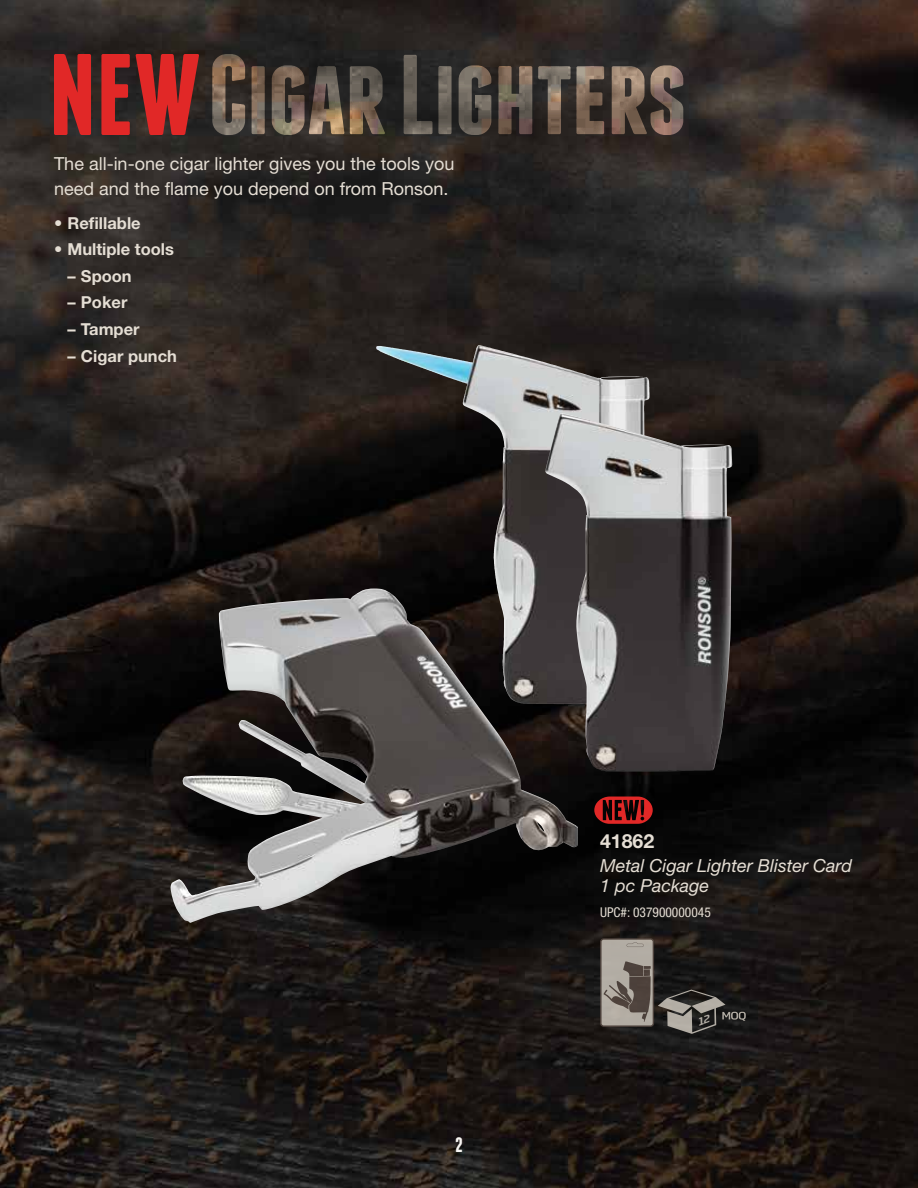
<style>
.page{position:relative;width:918px;height:1188px;background:#fff}
.page>*{position:absolute;margin:0;border:0;box-sizing:border-box;transform-origin:0 0}
.t1{font:700 21px "Franchise Free";color:#f8f6f3}
.t2{font:700 19.5px "Helvetica Neue";color:#e5ded4}
.t3{font:18px/25.5px "Helvetica Neue";color:#e5ded4}
.t4{font:italic 18px/20.2px "Helvetica Neue";color:#e5ded4}
.t5{font:700 16.5px "Helvetica Neue";color:#e5ded4}
.t6{font:condensed 13.5px "Helvetica Neue";color:#e5ded4}
</style>
<div class="page">
<img style="left:0;top:0;width:918px;height:1188px">
<img style="left:170px;top:591px;width:393px;height:332px">
<img style="left:401px;top:345px;width:78px;height:17px">
<img style="left:545px;top:413px;width:187px;height:359px">
<svg style="left:594px;top:797px;width:59px;height:27px;background:#7b1717"></svg>
<svg style="left:212px;top:54px;width:33px;height:81px;background:#6c5b4e"></svg>
<svg style="left:252px;top:66px;width:13px;height:68px"></svg>
<svg style="left:272px;top:65px;width:113px;height:70px;background:#615448"></svg>
<svg style="left:404px;top:55px;width:29px;height:79px;background:#46423e"></svg>
<svg style="left:438px;top:66px;width:14px;height:68px"></svg>
<svg style="left:459px;top:65px;width:32px;height:70px;background:#5f574f"></svg>
<svg style="left:498px;top:66px;width:34px;height:68px;background:#66574d"></svg>
<svg style="left:538px;top:66px;width:66px;height:68px;background:#5f5248"></svg>
<svg style="left:612px;top:65px;width:71px;height:70px;background:#725f54"></svg>
<svg style="left:54px;top:54px;width:37px;height:81px;background:#c32827"></svg>
<svg style="left:101px;top:54px;width:29px;height:81px;background:#ab2626"></svg>
<svg style="left:136px;top:54px;width:63px;height:81px;background:#a32725"></svg>
<svg style="left:600px;top:938px;width:146px;height:96px;background:#4e4a46"></svg>
<p class="t3" style="left:54px;top:151px;width:402px">The all-in-one cigar lighter gives you the tools you need and the flame you depend on from Ronson.</p>
<p class="t5" style="left:54px;top:213px;width:88px">• Refillable</p>
<p class="t5" style="left:54px;top:239px;width:122px">• Multiple tools</p>
<p class="t5" style="left:67px;top:266px;width:66px">– Spoon</p>
<p class="t5" style="left:67px;top:292px;width:61px">– Poker</p>
<p class="t5" style="left:67px;top:319px;width:74px">– Tamper</p>
<p class="t5" style="left:67px;top:345px;width:111px">– Cigar punch</p>
<p class="t1" style="left:455px;top:1135px;width:9px">2</p>
<p class="t2" style="left:600px;top:829px;width:56px">41862</p>
<p class="t4" style="left:600px;top:855px;width:254px">Metal Cigar Lighter Blister Card<br>1 pc Package</p>
<p class="t6" style="left:600px;top:904px;width:112px">UPC#: 037900000045</p>
</div>
